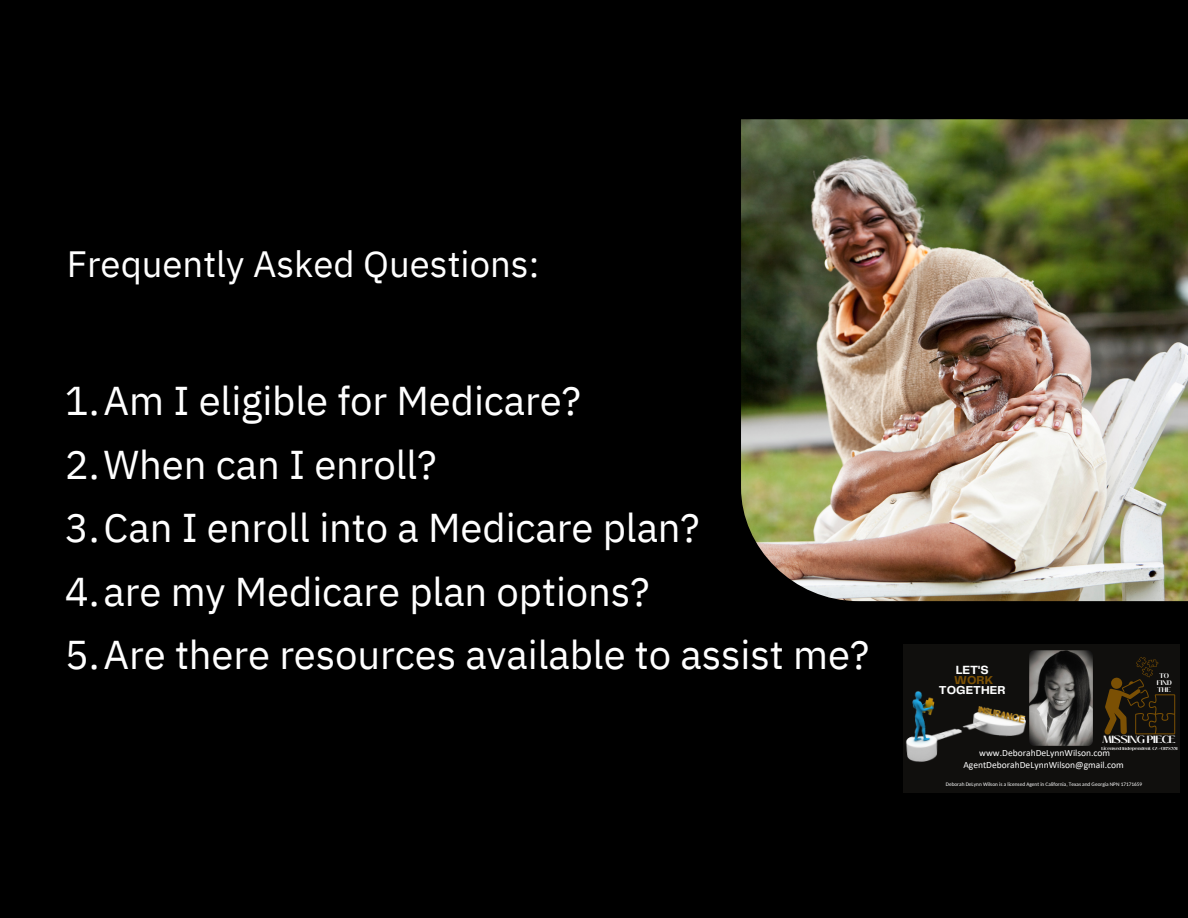
<style>
.page{position:relative;width:1188px;height:918px;background:#000}
.page>*{position:absolute;margin:0;border:0;box-sizing:border-box;transform-origin:0 0}
.t1{font:40.05px "IBM Plex Sans";letter-spacing:-.005em;color:#fff}
.t2{font:36.6px "IBM Plex Sans";color:#fff}
.t3{font:700 12.3px "Telegraf";color:#fff}
.t4{font:700 12px/10.2px "Telegraf";color:#fff;text-align:center}
.t5{font:700 10.5px "Black Mango";letter-spacing:-.035em;color:#fff}
.t6{font:9.45px "Calibri";color:#fff}
.t7{font:700 6.6px "Black Mango";letter-spacing:-.005em;color:#fff}
.t8{font:5.4px "Carlito";color:#fff}
.t9{font:700 4.35px "Black Mango";color:#fff}
.s1{color:#7b5004}
</style>
<div class="page">
<img style="left:741px;top:119px;width:447px;height:482px">
<div style="left:903px;top:645px;width:276px;height:148px;background:#100f0d"></div>
<img style="left:1029px;top:650px;width:64px;height:96px;border-radius:5px">
<img style="left:905px;top:689px;width:130px;height:73px">
<svg style="left:1104px;top:657px;width:71px;height:78px"></svg>
<p class="t2" style="left:67px;top:240px;width:474px">Frequently Asked Questions:</p>
<p class="t1" style="left:65px;top:374px;width:518px">1.Am I eligible for Medicare?</p>
<p class="t1" style="left:65px;top:438px;width:373px">2.When can I enroll?</p>
<p class="t1" style="left:65px;top:501px;width:636px">3.Can I enroll into a Medicare plan?</p>
<p class="t1" style="left:65px;top:565px;width:586px">4.are my Medicare plan options?</p>
<p class="t1" style="left:65px;top:628px;width:806px">5.Are there resources available to assist me?</p>
<p class="t3" style="left:956px;top:664px;width:34px">LET'S</p>
<p class="t4" style="left:939px;top:675px;width:68px"><span class="s1">WORK<br></span>TOGETHER</p>
<p class="t7" style="left:1160px;top:671px;width:11px">TO</p>
<p class="t7" style="left:1157px;top:678px;width:17px">FIND</p>
<p class="t7" style="left:1158px;top:685px;width:15px">THE</p>
<p class="t5" style="left:1103px;top:732px;width:75px">MISSING PIECE</p>
<p class="t9" style="left:1101px;top:745px;width:78px">Licensed Independent CA#0I72331</p>
<p class="t8" style="left:946px;top:782px;width:198px">Deborah DeLynn Wilson is a licensed Agent in California, Texas and Georgia NPN 17171659</p>
<p class="t6" style="left:979px;top:749px;width:132px">www.DeborahDeLynnWilson.com</p>
<p class="t6" style="left:963px;top:761px;width:162px">AgentDeborahDeLynnWilson@gmail.com</p>
</div>
